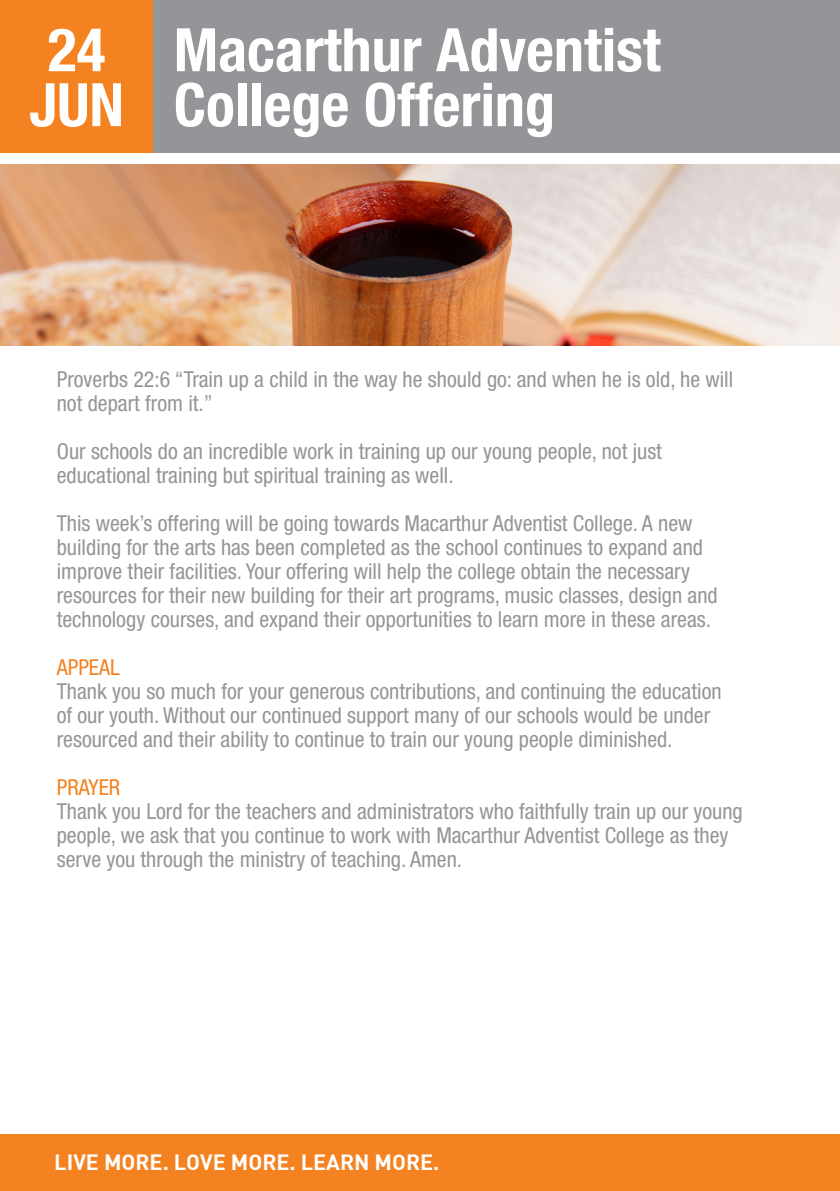
<style>
.page{position:relative;width:840px;height:1191px;background:#fff}
.page>*{position:absolute;margin:0;border:0;box-sizing:border-box;transform-origin:0 0}
.t1{font:700 condensed 60px/55px "Helvetica Neue LT Std";color:#fff}
.t2{font:condensed 22px/24px "Helvetica Neue LT Std";color:#939698}
.t3{font:condensed 22px "Helvetica Neue LT Std";color:#f58220}
.t4{font:21.6px "DIN Bold";color:#fff}
</style>
<div class="page">
<div style="left:0;top:0;width:839px;height:153px;background:#939598"></div>
<div style="left:0;top:0;width:153px;height:153px;background:#f58220"></div>
<div style="left:0;top:1134px;width:839px;height:57px;background:#f58220"></div>
<img style="left:0;top:164px;width:839px;height:182px">
<p class="t1" style="left:48px;top:22px;width:59px">24</p>
<p class="t1" style="left:29px;top:76px;width:96px">JUN</p>
<p class="t1" style="left:174px;top:22px;width:488px">Macarthur Adventist<br>College Offering</p>
<p class="t2" style="left:57px;top:367px;width:677px">Proverbs 22:6 “Train up a child in the way he should go: and when he is old, he will not depart from it.”</p>
<p class="t2" style="left:57px;top:439px;width:606px">Our schools do an incredible work in training up our young people, not just educational training but spiritual training as well.</p>
<p class="t2" style="left:57px;top:511px;width:662px">This week’s offering will be going towards Macarthur Adventist College. A new building for the arts has been completed as the school continues to expand and improve their facilities. Your offering will help the college obtain the necessary resources for their new building for their art programs, music classes, design and technology courses, and expand their opportunities to learn more in these areas.</p>
<p class="t3" style="left:57px;top:655px;width:65px">APPEAL</p>
<p class="t2" style="left:57px;top:679px;width:666px">Thank you so much for your generous contributions, and continuing the education of our youth. Without our continued support many of our schools would be under resourced and their ability to continue to train our young people diminished.</p>
<p class="t3" style="left:57px;top:775px;width:65px">PRAYER</p>
<p class="t2" style="left:57px;top:799px;width:687px">Thank you Lord for the teachers and administrators who faithfully train up our young people, we ask that you continue to work with Macarthur Adventist College as they serve you through the ministry of teaching. Amen.</p>
<p class="t4" style="left:54px;top:1148px;width:386px">LIVE MORE. LOVE MORE. LEARN MORE.</p>
</div>
